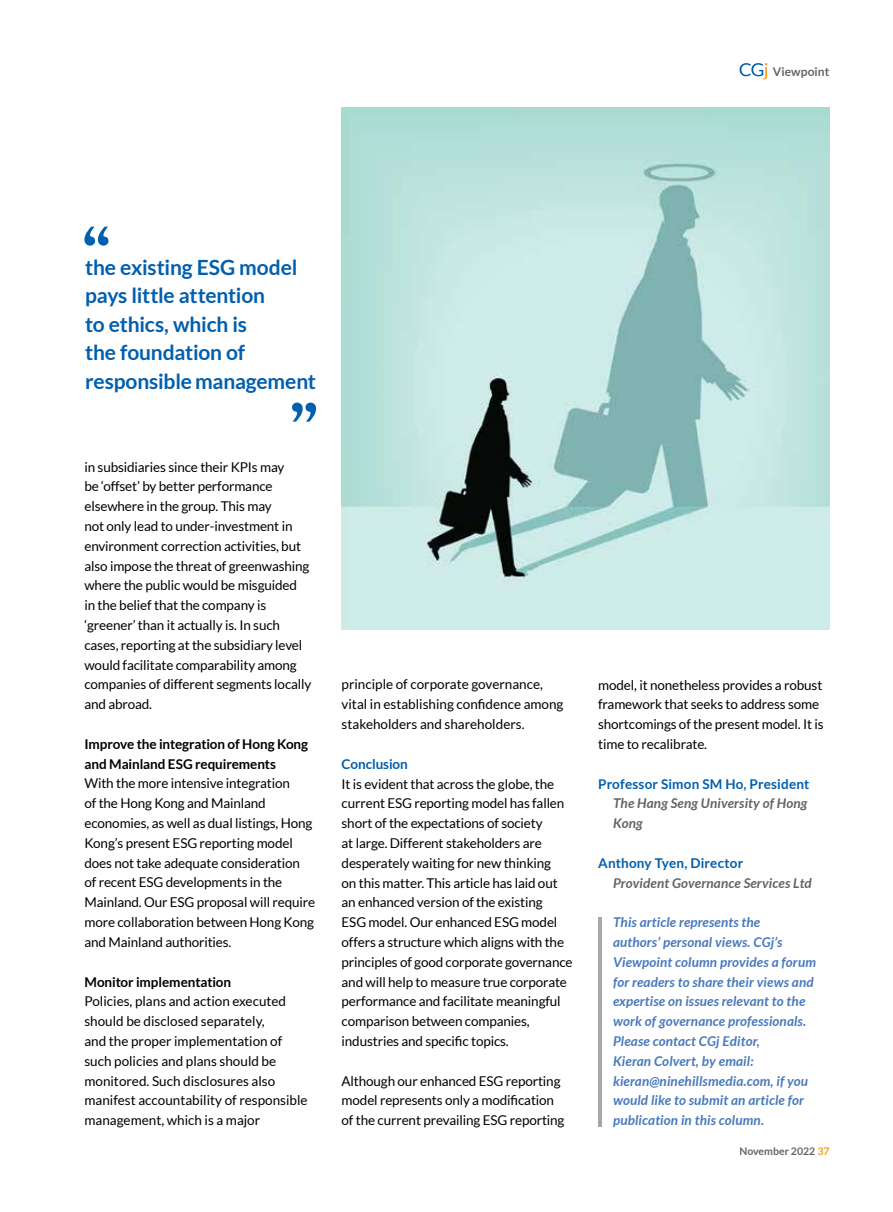
<style>
.page{position:relative;width:893px;height:1212px;background:#fff}
.page>*{position:absolute;margin:0;border:0;box-sizing:border-box;transform-origin:0 0}
.t1{font:700 21px/28.5px "Lato";letter-spacing:-.01em;color:#005fae}
.t2{font:13.5px/19.8px "Lato";letter-spacing:-.01em;color:#000}
.t3{font:italic 700 13.5px/19.8px "Lato";letter-spacing:.01em;color:#4879bd}
.t4{font:700 13.5px/19.8px "Lato";letter-spacing:-.005em;color:#000}
.t5{font:italic 700 13.5px/19.8px "Lato";letter-spacing:.01em;color:#636466}
.t6{font:700 13.5px "Lato";letter-spacing:.01em;color:#005fae}
.t7{font:700 12px "Lato";letter-spacing:.005em;color:#636466}
.t8{font:700 10.5px "Lato";color:#636466}
.s1{color:#f99d1c}
</style>
<div class="page">
<svg style="left:740px;top:63px;width:27px;height:16px"></svg>
<img style="left:342px;top:108px;width:487px;height:522px">
<svg style="left:84px;top:227px;width:24px;height:19px"></svg>
<svg style="left:292px;top:403px;width:24px;height:19px"></svg>
<hr style="left:598px;top:918px;width:4px;height:209px;background:#a7a8a9">
<p class="t7" style="left:773px;top:65px;width:58px">Viewpoint</p>
<h1 class="t1" style="left:85px;top:252px;width:232px">the existing ESG model pays little attention<br>to ethics, which is<br>the foundation of responsible management</h1>
<p class="t2" style="left:84px;top:457px;width:228px">in subsidiaries since their KPIs may<br>be ‘offset’ by better performance elsewhere in the group. This may<br>not only lead to under-investment in environment correction activities, but also impose the threat of greenwashing where the public would be misguided<br>in the belief that the company is ‘greener’ than it actually is. In such cases, reporting at the subsidiary level would facilitate comparability among companies of different segments locally and abroad.</p>
<p class="t4" style="left:84px;top:734px;width:225px">Improve the integration of Hong Kong and Mainland ESG requirements</p>
<p class="t2" style="left:84px;top:773px;width:232px">With the more intensive integration<br>of the Hong Kong and Mainland economies, as well as dual listings, Hong Kong’s present ESG reporting model does not take adequate consideration of recent ESG developments in the Mainland. Our ESG proposal will require more collaboration between Hong Kong and Mainland authorities.</p>
<p class="t4" style="left:84px;top:971px;width:148px">Monitor implementation</p>
<p class="t2" style="left:84px;top:991px;width:225px">Policies, plans and action executed should be disclosed separately,<br>and the proper implementation of such policies and plans should be monitored. Such disclosures also manifest accountability of responsible management, which is a major</p>
<p class="t2" style="left:342px;top:675px;width:223px">principle of corporate governance, vital in establishing confidence among stakeholders and shareholders.</p>
<p class="t6" style="left:342px;top:756px;width:68px">Conclusion</p>
<p class="t2" style="left:342px;top:774px;width:233px">It is evident that across the globe, the current ESG reporting model has fallen short of the expectations of society<br>at large. Different stakeholders are desperately waiting for new thinking<br>on this matter. This article has laid out an enhanced version of the existing<br>ESG model. Our enhanced ESG model offers a structure which aligns with the principles of good corporate governance and will help to measure true corporate performance and facilitate meaningful comparison between companies, industries and specific topics.</p>
<p class="t2" style="left:342px;top:1071px;width:224px">Although our enhanced ESG reporting model represents only a modification of the current prevailing ESG reporting</p>
<p class="t2" style="left:598px;top:675px;width:227px">model, it nonetheless provides a robust framework that seeks to address some shortcomings of the present model. It is time to recalibrate.</p>
<p class="t6" style="left:598px;top:776px;width:213px">Professor Simon SM Ho, President</p>
<p class="t5" style="left:613px;top:794px;width:196px">The Hang Seng University of Hong<br>Kong</p>
<p class="t6" style="left:598px;top:855px;width:147px">Anthony Tyen, Director</p>
<p class="t5" style="left:613px;top:873px;width:200px">Provident Governance Services Ltd</p>
<p class="t3" style="left:613px;top:913px;width:205px">This article represents the<br>authors’ personal views. CGj’s<br>Viewpoint column provides a forum for readers to share their views and expertise on issues relevant to the work of governance professionals.<br>Please contact CGj Editor,<br>Kieran Colvert, by email: kieran@ninehillsmedia.com, if you would like to submit an article for publication in this column.</p>
<p class="t8" style="left:739px;top:1145px;width:92px">November 2022 <span class="s1">37</span></p>
</div>
